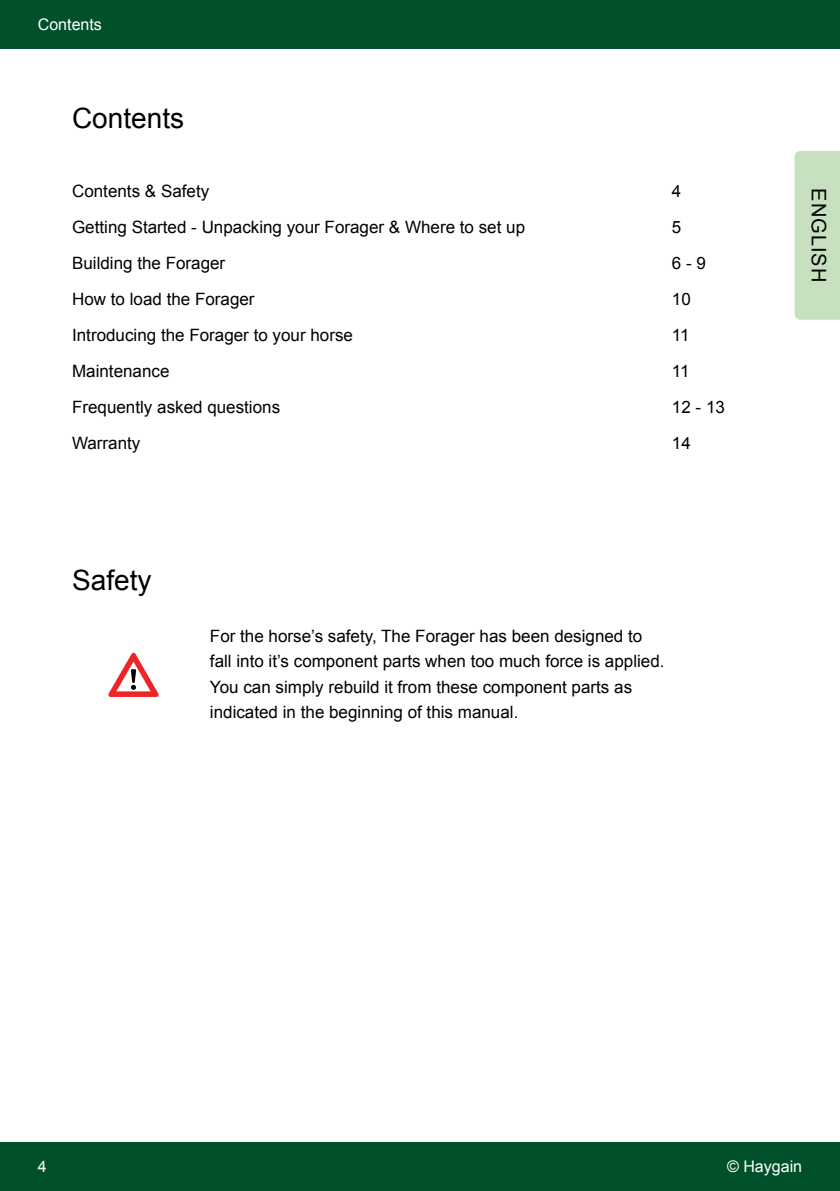
<style>
.page{position:relative;width:840px;height:1191px;background:#fff}
.page>*{position:absolute;margin:0;border:0;box-sizing:border-box;transform-origin:0 0}
.t1{font:28px "Arial";color:#000}
.t2{font:20px "Arial";letter-spacing:.05em;color:#000}
.t3{font:17px/36px "Arial";color:#000}
.t4{font:16px "Arial";color:#fff}
</style>
<div class="page">
<div style="left:0;top:0;width:839px;height:49px;background:#00502a"></div>
<div style="left:0;top:1142px;width:839px;height:49px;background:#00502a"></div>
<svg style="left:108px;top:652px;width:51px;height:45px"></svg>
<div style="left:794px;top:151px;width:45px;height:169px;background:#c7e0bf"></div>
<p class="t4" style="left:38px;top:13px;width:66px">Contents</p>
<h1 class="t1" style="left:72px;top:100px;width:114px">Contents</h1>
<p class="t3" style="left:72px;top:173px;width:454px">Contents &amp; Safety<br>Getting Started - Unpacking your Forager &amp; Where to set up<br>Building the Forager<br>How to load the Forager<br>Introducing the Forager to your horse<br>Maintenance<br>Frequently asked questions<br>Warranty</p>
<p class="t3" style="left:671px;top:173px;width:54px">4<br>5<br>6 - 9<br>10<br>11<br>11<br>12 - 13<br>14</p>
<h1 class="t1" style="left:72px;top:562px;width:81px">Safety</h1>
<p class="t3" style="left:210px;top:623px;width:456px;line-height:25.4px">For the horse’s safety, The Forager has been designed to fall into it’s component parts when too much force is applied.<br>You can simply rebuild it from these component parts as indicated in the beginning of this manual.</p>
<p class="t2" style="left:831px;top:188px;width:95px;rotate:90deg">ENGLISH</p>
<p class="t4" style="left:38px;top:1155px;width:10px">4</p>
<p class="t4" style="left:726px;top:1155px;width:76px">© Haygain</p>
</div>
